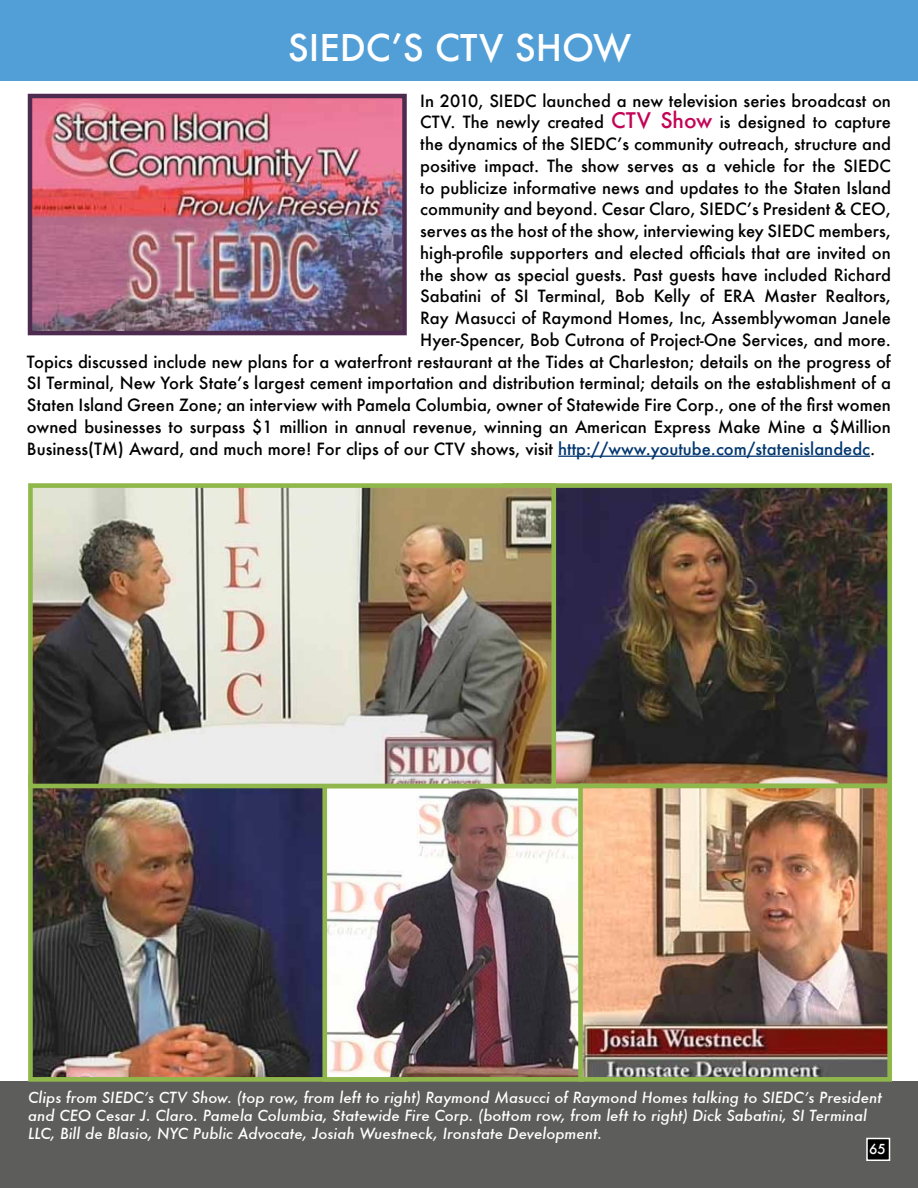
<style>
.page{position:relative;width:918px;height:1188px;background:#fff}
.page>*{position:absolute;margin:0;border:0;box-sizing:border-box;transform-origin:0 0}
.t1{font:500 36px "Futura";color:#fff}
.t2{font:500 16.5px "Futura";color:#000}
.t3{font:italic 500 15px/18px "Futura";color:#fff}
.t4{font:500 13.5px "Futura";color:#fff}
.s1{font-size:21px;color:#c40356}
.s2{color:#003670}
</style>
<div class="page">
<hr style="left:558px;top:456px;width:312px;height:1px;background:#003670">
<div style="left:0;top:1082px;width:918px;height:106px;background:#5d5d5b"></div>
<img style="left:33px;top:99px;width:369px;height:231px">
<div style="left:28px;top:94px;width:379px;height:241px;border:4px solid #4c2b4e"></div>
<img style="left:556px;top:489px;width:330px;height:293px">
<div style="left:503px;top:483px;width:389px;height:305px;border:5px solid #8fb74c"></div>
<img style="left:34px;top:788px;width:288px;height:288px">
<div style="left:28px;top:774px;width:380px;height:308px;border:5px solid #8fb74c"></div>
<img style="left:328px;top:790px;width:558px;height:286px">
<div style="left:322px;top:784px;width:262px;height:298px;border:5px solid #8fb74c"></div>
<div style="left:578px;top:784px;width:314px;height:298px;border:5px solid #8fb74c"></div>
<img style="left:34px;top:489px;width:516px;height:293px">
<div style="left:28px;top:483px;width:528px;height:305px;border:5px solid #8fb74c"></div>
<div style="left:0;top:0;width:918px;height:81px;background:#529fd7"></div>
<div style="left:866px;top:1138px;width:24px;height:23px;background:#000;border:2px solid #fff"></div>
<h1 class="t1" style="left:288px;top:23px;width:345px">SIEDC’S CTV SHOW</h1>
<p class="t2" style="left:420px;top:89px;width:472px">In 2010, SIEDC launched a new television series broadcast on</p>
<p class="t2" style="left:420px;top:111px;width:472px">CTV. The newly created <span class="s1">CTV Show</span> is designed to capture</p>
<p class="t2" style="left:420px;top:133px;width:472px">the dynamics of the SIEDC’s community outreach, structure and</p>
<p class="t2" style="left:420px;top:154px;width:472px">positive impact. The show serves as a vehicle for the SIEDC</p>
<p class="t2" style="left:420px;top:176px;width:472px">to publicize informative news and updates to the Staten Island</p>
<p class="t2" style="left:420px;top:198px;width:472px">community and beyond. Cesar Claro, SIEDC’s President &amp; CEO,</p>
<p class="t2" style="left:420px;top:220px;width:472px">serves as the host of the show, interviewing key SIEDC members,</p>
<p class="t2" style="left:420px;top:241px;width:472px">high-profile supporters and elected officials that are invited on</p>
<p class="t2" style="left:420px;top:263px;width:472px">the show as special guests. Past guests have included Richard</p>
<p class="t2" style="left:420px;top:285px;width:472px">Sabatini of SI Terminal, Bob Kelly of ERA Master Realtors,</p>
<p class="t2" style="left:420px;top:307px;width:472px">Ray Masucci of Raymond Homes, Inc, Assemblywoman Janele</p>
<p class="t2" style="left:420px;top:328px;width:469px">Hyer-Spencer, Bob Cutrona of Project-One Services, and more.</p>
<p class="t2" style="left:27px;top:350px;width:865px">Topics discussed include new plans for a waterfront restaurant at the Tides at Charleston; details on the progress of</p>
<p class="t2" style="left:27px;top:372px;width:865px">SI Terminal, New York State’s largest cement importation and distribution terminal; details on the establishment of a</p>
<p class="t2" style="left:27px;top:394px;width:865px">Staten Island Green Zone; an interview with Pamela Columbia, owner of Statewide Fire Corp., one of the first women</p>
<p class="t2" style="left:27px;top:415px;width:865px">owned businesses to surpass $1 million in annual revenue, winning an American Express Make Mine a $Million</p>
<p class="t2" style="left:27px;top:437px;width:847px">Business(TM) Award, and much more! For clips of our CTV shows, visit <span class="s2">http://www.youtube. com/statenislandedc</span>.</p>
<p class="t3" style="left:28px;top:1088px;width:855px">Clips from SIEDC’s CTV Show. (top row, from left to right) Raymond Masucci of Raymond Homes talking to SIEDC’s President and CEO Cesar J. Claro. Pamela Columbia, Statewide Fire Corp. (bottom row, from left to right) Dick Sabatini, SI Terminal<br>LLC, Bill de Blasio, NYC Public Advocate, Josiah Wuestneck, Ironstate Development.</p>
<p class="t4" style="left:869px;top:1140px;width:18px">65</p>
</div>
